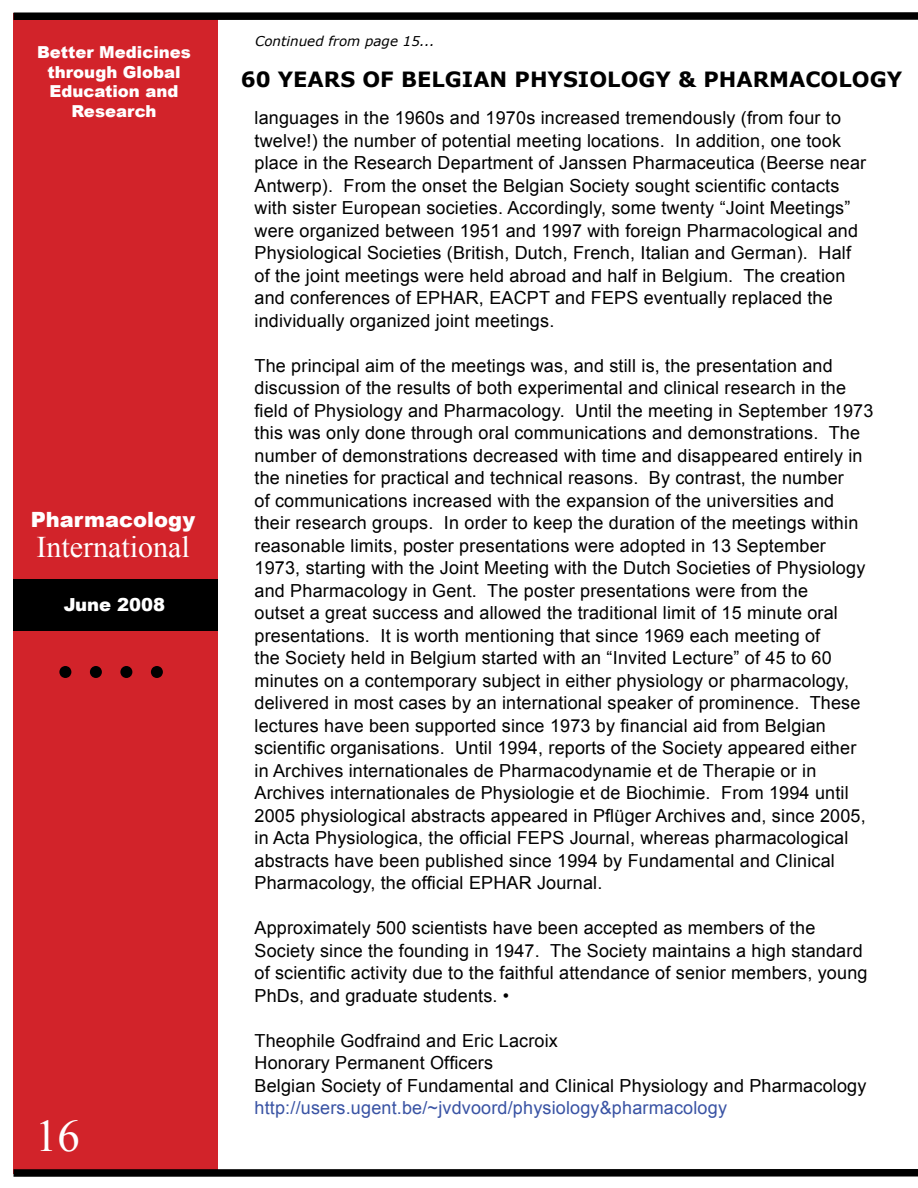
<style>
.page{position:relative;width:918px;height:1188px;background:#fff}
.page>*{position:absolute;margin:0;border:0;box-sizing:border-box;transform-origin:0 0}
.t1{font:45px "Times New Roman";color:#fff}
.t2{font:30px "Times New Roman";color:#fff}
.t3{font:700 21px "Verdana";color:#000}
.t4{font:900 21px "Arial";color:#fff}
.t5{font:18px/22.5px "Arial";letter-spacing:.01em;color:#000}
.t6{font:18px "Arial";letter-spacing:.01em;color:#3953a4}
.t7{font:900 18px "Arial";color:#fff}
.t8{font:900 16.5px/19.8px "Arial";color:#fff;text-align:center}
.t9{font:italic 13.5px "Verdana";color:#000}
</style>
<div class="page">
<div style="left:14px;top:14px;width:204px;height:1160px;background:#d2232a"></div>
<svg style="left:59px;top:666px;width:104px;height:12px"></svg>
<div style="left:14px;top:579px;width:204px;height:51px;background:#000"></div>
<svg style="left:13px;top:1169px;width:905px;height:8px;background:#0f0e0e"></svg>
<svg style="left:13px;top:12px;width:905px;height:8px;background:#0f0f0f"></svg>
<p class="t8" style="left:37px;top:41px;width:155px">Better Medicines through Global<br>Education and<br>Research</p>
<p class="t4" style="left:31px;top:504px;width:166px">Pharmacology</p>
<h2 class="t2" style="left:36px;top:527px;width:155px">International</h2>
<p class="t7" style="left:64px;top:592px;width:103px">June 2008</p>
<h1 class="t1" style="left:35px;top:1106px;width:47px">16</h1>
<p class="t9" style="left:255px;top:33px;width:181px">Continued from page 15...</p>
<p class="t3" style="left:241px;top:66px;width:663px">60 YEARS OF BELGIAN PHYSIOLOGY &amp; PHARMACOLOGY</p>
<p class="t5" style="left:255px;top:107px;width:613px">languages in the 1960s and 1970s increased tremendously (from four to twelve!) the number of potential meeting locations. In addition, one took place in the Research Department of Janssen Pharmaceutica (Beerse near Antwerp). From the onset the Belgian Society sought scientific contacts with sister European societies. Accordingly, some twenty “Joint Meetings” were organized between 1951 and 1997 with foreign Pharmacological and Physiological Societies (British, Dutch, French, Italian and German). Half of the joint meetings were held abroad and half in Belgium. The creation and conferences of EPHAR, EACPT and FEPS eventually replaced the individually organized joint meetings.</p>
<p class="t5" style="left:255px;top:354px;width:620px">The principal aim of the meetings was, and still is, the presentation and discussion of the results of both experimental and clinical research in the field of Physiology and Pharmacology. Until the meeting in September 1973 this was only done through oral communications and demonstrations. The number of demonstrations decreased with time and disappeared entirely in the nineties for practical and technical reasons. By contrast, the number<br>of communications increased with the expansion of the universities and their research groups. In order to keep the duration of the meetings within reasonable limits, poster presentations were adopted in 13 September 1973, starting with the Joint Meeting with the Dutch Societies of Physiology and Pharmacology in Gent. The poster presentations were from the<br>outset a great success and allowed the traditional limit of 15 minute oral presentations. It is worth mentioning that since 1969 each meeting of<br>the Society held in Belgium started with an “Invited Lecture” of 45 to 60 minutes on a contemporary subject in either physiology or pharmacology, delivered in most cases by an international speaker of prominence. These lectures have been supported since 1973 by financial aid from Belgian scientific organisations. Until 1994, reports of the Society appeared either in Archives internationales de Pharmacodynamie et de Therapie or in Archives internationales de Physiologie et de Biochimie. From 1994 until 2005 physiological abstracts appeared in Pflüger Archives and, since 2005, in Acta Physiologica, the official FEPS Journal, whereas pharmacological abstracts have been published since 1994 by Fundamental and Clinical Pharmacology, the official EPHAR Journal.</p>
<p class="t5" style="left:255px;top:917px;width:614px">Approximately 500 scientists have been accepted as members of the Society since the founding in 1947. The Society maintains a high standard of scientific activity due to the faithful attendance of senior members, young PhDs, and graduate students. •</p>
<p class="t5" style="left:255px;top:1029px;width:613px">Theophile Godfraind and Eric Lacroix<br>Honorary Permanent Officers<br>Belgian Society of Fundamental and Clinical Physiology and Pharmacology</p>
<p class="t6" style="left:255px;top:1096px;width:474px">http://users.ugent.be/~jvdvoord/physiology&amp;pharmacology</p>
</div>
